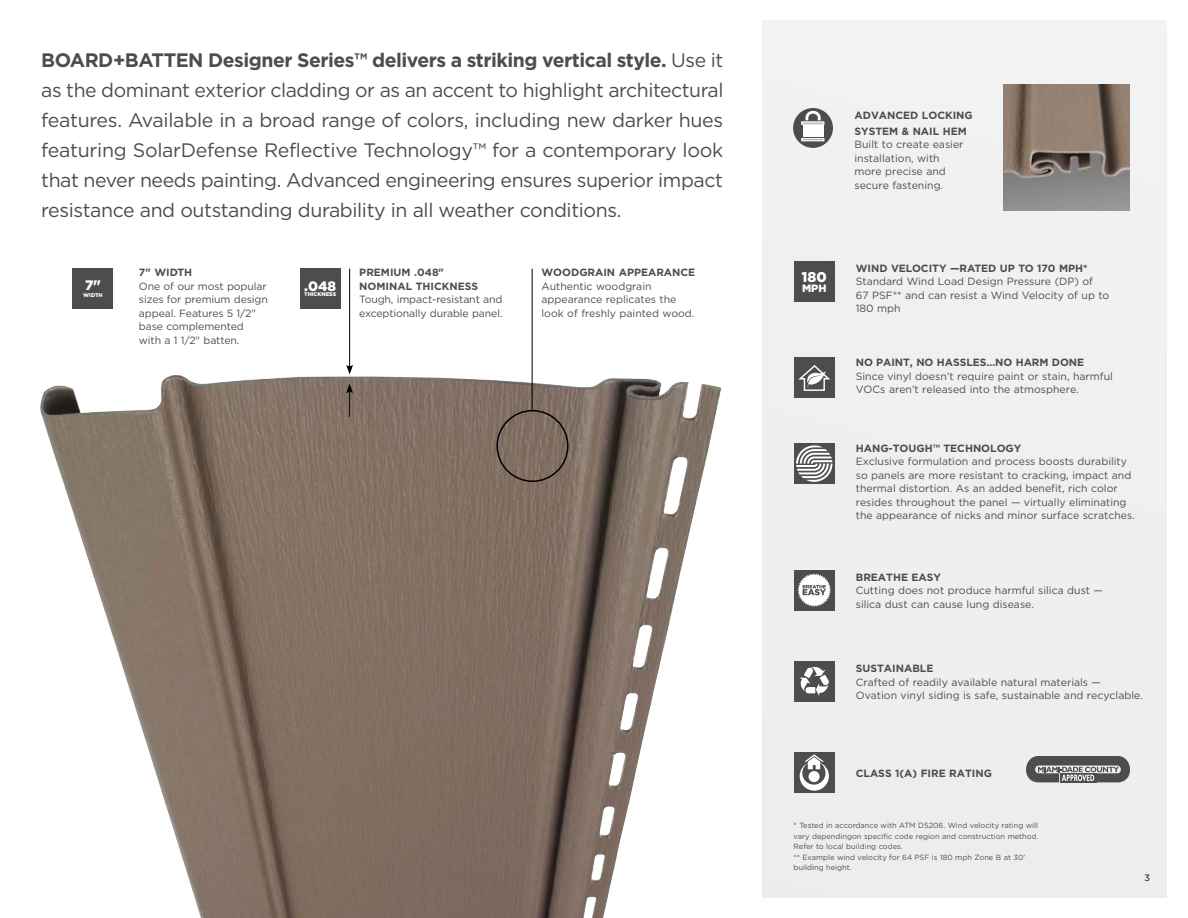
<style>
.page{position:relative;width:1188px;height:918px;background:#fff}
.page>*{position:absolute;margin:0;border:0;box-sizing:border-box;transform-origin:0 0}
.t1{font:19.5px/30px "Gotham";letter-spacing:-.02em;color:#4c4d4f;text-align:justify}
.t2{font:900 14.25px "Gotham";color:#fff}
.t3{font:900 13.65px "Gotham";color:#fff}
.t4{font:900 10.65px "Gotham";color:#fff}
.t5{font:10.5px/13.5px "Gotham";color:#4c4d4f}
.t6{font:700 10.5px/13.5px "Gotham";color:#4c4d4f}
.t7{font:9px "Gotham";color:#4c4d4f}
.t8{font:7.5px/10.5px "Gotham";color:#4c4d4f}
.t9{font:900 5.4px "Gotham";color:#fff}
.s1{font-weight:700}
</style>
<div class="page">
<div style="left:762px;top:21px;width:405px;height:877px;background:#eaebec"></div>
<div style="left:794px;top:261px;width:41px;height:41px;background:#4c4d4f"></div>
<div style="left:794px;top:443px;width:41px;height:41px;background:#4c4d4f"></div>
<svg style="left:796px;top:445px;width:36px;height:37px"></svg>
<img style="left:40px;top:375px;width:681px;height:543px">
<hr style="left:349px;top:269px;width:1px;height:98px;background:#000">
<svg style="left:346px;top:365px;width:7px;height:9px"></svg>
<svg style="left:346px;top:384px;width:7px;height:33px"></svg>
<div style="left:300px;top:268px;width:40px;height:40px;background:#4c4d4f"></div>
<hr style="left:532px;top:269px;width:1px;height:142px;background:#000">
<div style="left:496px;top:410px;width:73px;height:72px;border:2px solid #000;border-radius:50%"></div>
<div style="left:73px;top:268px;width:40px;height:40px;background:#4c4d4f"></div>
<img style="left:1003px;top:84px;width:127px;height:126px">
<div style="left:793px;top:108px;width:40px;height:40px;background:#4c4d4f;border-radius:50%"></div>
<svg style="left:801px;top:121px;width:24px;height:4px"></svg>
<svg style="left:801px;top:138px;width:24px;height:4px"></svg>
<svg style="left:803px;top:111px;width:20px;height:13px"></svg>
<div style="left:803px;top:126px;width:20px;height:11px;background:#fff"></div>
<div style="left:794px;top:752px;width:41px;height:41px;background:#4c4d4f"></div>
<svg style="left:800px;top:754px;width:29px;height:37px"></svg>
<svg style="left:1026px;top:756px;width:104px;height:26px"></svg>
<div style="left:794px;top:661px;width:41px;height:41px;background:#4c4d4f"></div>
<svg style="left:799px;top:667px;width:30px;height:29px"></svg>
<div style="left:794px;top:358px;width:41px;height:40px;background:#4c4d4f"></div>
<svg style="left:798px;top:365px;width:32px;height:26px"></svg>
<div style="left:794px;top:570px;width:41px;height:40px;background:#4c4d4f"></div>
<svg style="left:798px;top:574px;width:33px;height:33px"></svg>
<p class="t1" style="left:41px;top:47px;width:684px"><span class="s1">BOARD+BATTEN Designer Series™ delivers a striking vertical style.</span> Use it as the dominant exterior cladding or as an accent to highlight architectural features. Available in a broad range of colors, including new darker hues featuring SolarDefense Reflective Technology™ for a contemporary look that never needs painting. Advanced engineering ensures superior impact resistance and outstanding durability in all weather conditions.</p>
<h3 class="t3" style="left:85px;top:279px;width:17px">7"</h3>
<p class="t9" style="left:83px;top:293px;width:21px">WIDTH</p>
<p class="t6" style="left:139px;top:266px;width:55px">7" WIDTH</p>
<p class="t5" style="left:139px;top:280px;width:130px">One of our most popular sizes for premium design appeal. Features 5 1/2" base complemented with a 1 1/2" batten.</p>
<h3 class="t3" style="left:304px;top:280px;width:33px">.048</h3>
<p class="t9" style="left:304px;top:292px;width:34px">THICKNESS</p>
<p class="t6" style="left:359px;top:266px;width:120px">PREMIUM .048"<br>NOMINAL THICKNESS</p>
<p class="t5" style="left:359px;top:293px;width:145px">Tough, impact-resistant and exceptionally durable panel.</p>
<p class="t6" style="left:542px;top:266px;width:155px">WOODGRAIN APPEARANCE</p>
<p class="t5" style="left:542px;top:280px;width:154px">Authentic woodgrain appearance replicates the look of freshly painted wood.</p>
<p class="t6" style="left:855px;top:107px;width:120px;line-height:16.2px">ADVANCED LOCKING<br>SYSTEM &amp; NAIL HEM</p>
<p class="t5" style="left:855px;top:138px;width:110px">Built to create easier installation, with more precise and secure fastening.</p>
<h2 class="t2" style="left:802px;top:271px;width:27px">180</h2>
<p class="t4" style="left:802px;top:283px;width:26px">MPH</p>
<p class="t6" style="left:856px;top:262px;width:233px">WIND VELOCITY —RATED UP TO 170 MPH*</p>
<p class="t5" style="left:856px;top:275px;width:255px">Standard Wind Load Design Pressure (DP) of<br>67 PSF** and can resist a Wind Velocity of up to<br>180 mph</p>
<p class="t6" style="left:856px;top:356px;width:230px">NO PAINT, NO HASSLES…NO HARM DONE</p>
<p class="t5" style="left:856px;top:370px;width:259px">Since vinyl doesn’t require paint or stain, harmful<br>VOCs aren’t released into the atmosphere.</p>
<p class="t6" style="left:856px;top:442px;width:167px">HANG-TOUGH™ TECHNOLOGY</p>
<p class="t5" style="left:856px;top:455px;width:281px">Exclusive formulation and process boosts durability so panels are more resistant to cracking, impact and thermal distortion. As an added benefit, rich color resides throughout the panel — virtually eliminating the appearance of nicks and minor surface scratches.</p>
<p class="t6" style="left:856px;top:571px;width:87px">BREATHE EASY</p>
<p class="t5" style="left:856px;top:584px;width:249px">Cutting does not produce harmful silica dust — silica dust can cause lung disease.</p>
<p class="t6" style="left:856px;top:662px;width:79px">SUSTAINABLE</p>
<p class="t5" style="left:856px;top:676px;width:289px">Crafted of readily available natural materials —<br>Ovation vinyl siding is safe, sustainable and recyclable.</p>
<p class="t6" style="left:856px;top:767px;width:138px">CLASS 1(A) FIRE RATING</p>
<p class="t8" style="left:794px;top:821px;width:246px">* Tested in accordance with ATM D5206. Wind velocity rating will vary dependingon specific code region and construction method.<br>Refer to local building codes.<br>** Example wind velocity for 64 PSF is 180 mph Zone B at 30' building height.</p>
<p class="t7" style="left:1144px;top:874px;width:7px">3</p>
</div>
